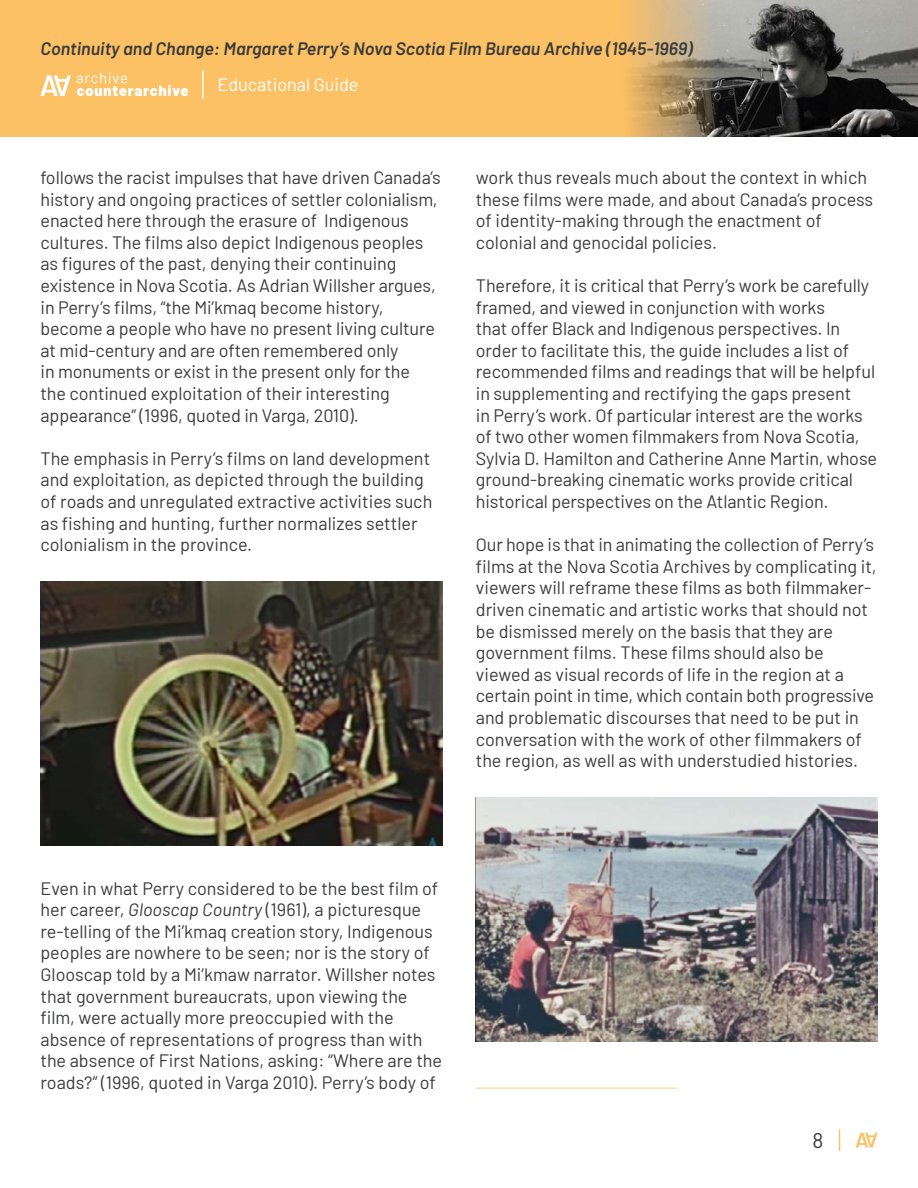
<style>
.page{position:relative;width:918px;height:1188px;background:#fff}
.page>*{position:absolute;margin:0;border:0;box-sizing:border-box;transform-origin:0 0}
.t1{font:21px "Barlow";color:#3a3b3b}
.t2{font:18px/21.6px "Barlow";letter-spacing:-.005em;color:#3a3b3b}
.t3{font:italic 600 18px "Barlow";color:#3a3b3b}
.t4{font:18px "Barlow";color:#fff}
.s1{font-style:italic}
</style>
<div class="page">
<svg style="left:839px;top:1129px;width:1px;height:22px"></svg>
<svg style="left:856px;top:1133px;width:22px;height:15px"></svg>
<img style="left:40px;top:582px;width:402px;height:264px">
<svg style="left:0;top:0;width:918px;height:136px;background:#d1a663"></svg>
<svg style="left:40px;top:73px;width:148px;height:24px"></svg>
<hr style="left:202px;top:70px;width:2px;height:29px;background:#fff">
<img style="left:476px;top:798px;width:402px;height:244px">
<hr style="left:476px;top:1087px;width:201px;height:2px;background:#fdc165">
<p class="t3" style="left:40px;top:35px;width:654px">Continuity and Change: Margaret Perry’s Nova Scotia Film Bureau Archive (1945-1969)</p>
<p class="t4" style="left:217px;top:71px;width:143px">Educational Guide</p>
<p class="t2" style="left:40px;top:165px;width:402px">follows the racist impulses that have driven Canada’s history and ongoing practices of settler colonialism, enacted here through the erasure of Indigenous cultures. The films also depict Indigenous peoples as figures of the past, denying their continuing existence in Nova Scotia. As Adrian Willsher argues, in Perry’s films, “the Mi’kmaq become history, become a people who have no present living culture at mid-century and are often remembered only<br>in monuments or exist in the present only for the<br>the continued exploitation of their interesting appearance” (1996, quoted in Varga, 2010).</p>
<p class="t2" style="left:40px;top:446px;width:393px">The emphasis in Perry’s films on land development and exploitation, as depicted through the building of roads and unregulated extractive activities such as fishing and hunting, further normalizes settler colonialism in the province.</p>
<p class="t2" style="left:476px;top:165px;width:399px">work thus reveals much about the context in which these films were made, and about Canada’s process of identity-making through the enactment of colonial and genocidal policies.</p>
<p class="t2" style="left:476px;top:273px;width:403px">Therefore, it is critical that Perry’s work be carefully framed, and viewed in conjunction with works<br>that offer Black and Indigenous perspectives. In order to facilitate this, the guide includes a list of recommended films and readings that will be helpful in supplementing and rectifying the gaps present<br>in Perry’s work. Of particular interest are the works of two other women filmmakers from Nova Scotia, Sylvia D. Hamilton and Catherine Anne Martin, whose ground-breaking cinematic works provide critical historical perspectives on the Atlantic Region.</p>
<p class="t2" style="left:476px;top:533px;width:402px">Our hope is that in animating the collection of Perry’s films at the Nova Scotia Archives by complicating it, viewers will reframe these films as both filmmaker&shy;driven cinematic and artistic works that should not be dismissed merely on the basis that they are government films. These films should also be viewed as visual records of life in the region at a certain point in time, which contain both progressive and problematic discourses that need to be put in conversation with the work of other filmmakers of the region, as well as with understudied histories.</p>
<p class="t2" style="left:40px;top:876px;width:403px">Even in what Perry considered to be the best film of her career, <span class="s1">Glooscap Country</span> (1961), a picturesque re-telling of the Mi’kmaq creation story, Indigenous peoples are nowhere to be seen; nor is the story of Glooscap told by a Mi’kmaw narrator. Willsher notes that government bureaucrats, upon viewing the film, were actually more preoccupied with the absence of representations of progress than with the absence of First Nations, asking: “Where are the roads?” (1996, quoted in Varga 2010). Perry’s body of</p>
<p class="t1" style="left:812px;top:1125px;width:12px">8</p>
</div>
